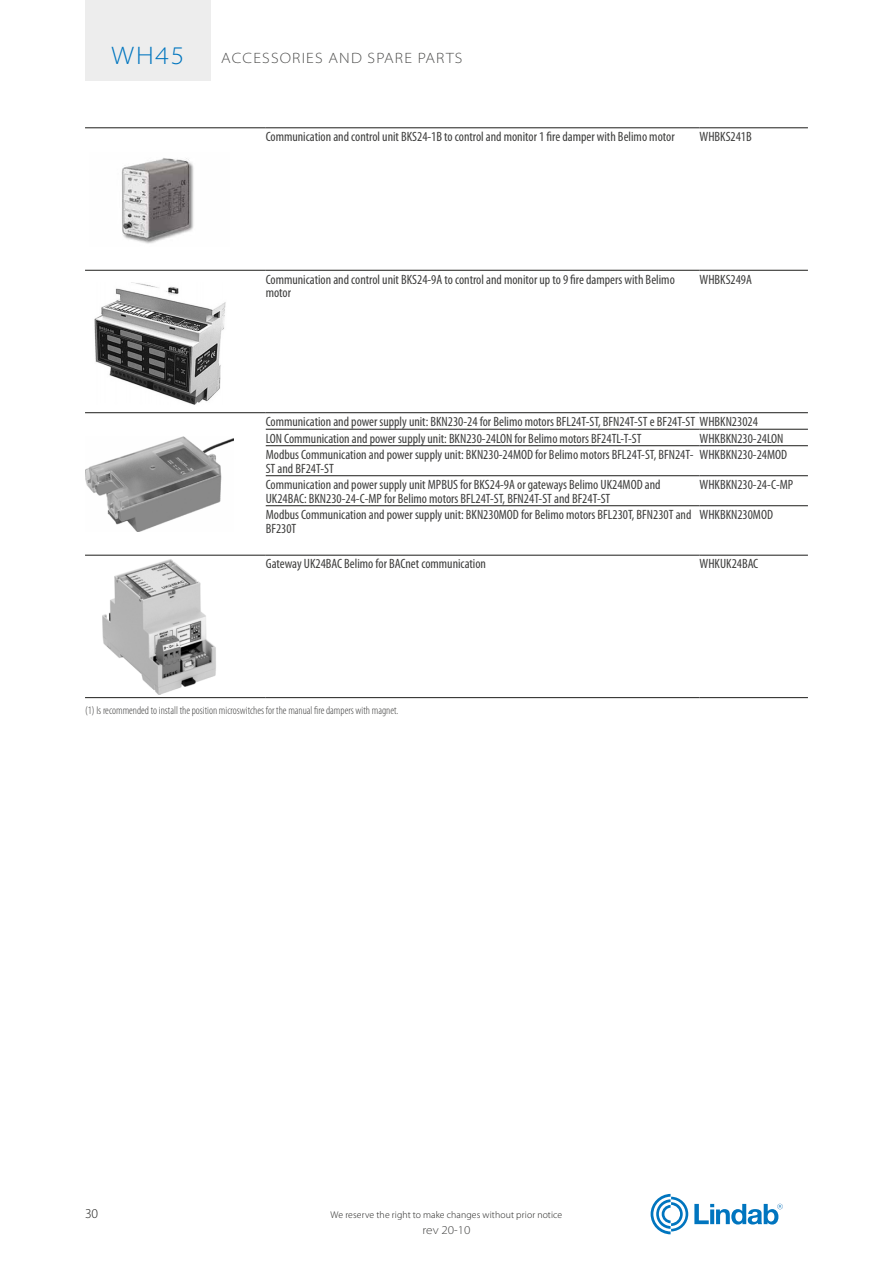
<style>
.page{position:relative;width:893px;height:1263px;background:#fff}
.page>*{position:absolute;margin:0;border:0;box-sizing:border-box;transform-origin:0 0}
.t1{font:300 semi-expanded 25.5px "Myriad Pro";color:#0075bf}
.t2{font:300 semi-expanded 15px "Myriad Pro";color:#4b4b4a}
.t3{font:condensed 13.5px/16.5px "Myriad Pro";color:#3d3d3c}
.t4{font:300 13.5px "Myriad Pro";color:#1d1d1b}
.t5{font:300 semi-expanded 12px "Myriad Pro";color:#3d3d3c}
.t6{font:300 condensed 11.25px "Myriad Pro";color:#3d3d3c}
.t7{font:300 9.75px "Myriad Pro";letter-spacing:.015em;color:#1d1d1b}
</style>
<div class="page">
<hr style="left:85px;top:128px;width:181px;height:1px;background:#1d1d1b">
<hr style="left:266px;top:128px;width:433px;height:1px;background:#1d1d1b">
<hr style="left:699px;top:128px;width:109px;height:1px;background:#1d1d1b">
<hr style="left:85px;top:270px;width:181px;height:1px;background:#1d1d1b">
<hr style="left:266px;top:270px;width:433px;height:1px;background:#1d1d1b">
<hr style="left:699px;top:270px;width:109px;height:1px;background:#1d1d1b">
<hr style="left:85px;top:412px;width:181px;height:1px;background:#1d1d1b">
<hr style="left:266px;top:412px;width:433px;height:1px;background:#1d1d1b">
<hr style="left:699px;top:412px;width:109px;height:1px;background:#1d1d1b">
<hr style="left:266px;top:429px;width:433px;height:1px;background:#1d1d1b">
<hr style="left:699px;top:429px;width:109px;height:1px;background:#1d1d1b">
<hr style="left:266px;top:445px;width:433px;height:1px;background:#1d1d1b">
<hr style="left:699px;top:445px;width:109px;height:1px;background:#1d1d1b">
<hr style="left:266px;top:475px;width:433px;height:1px;background:#1d1d1b">
<hr style="left:699px;top:475px;width:109px;height:1px;background:#1d1d1b">
<hr style="left:266px;top:505px;width:433px;height:1px;background:#1d1d1b">
<hr style="left:699px;top:505px;width:109px;height:1px;background:#1d1d1b">
<hr style="left:85px;top:555px;width:181px;height:1px;background:#1d1d1b">
<hr style="left:266px;top:555px;width:433px;height:1px;background:#1d1d1b">
<hr style="left:699px;top:555px;width:109px;height:1px;background:#1d1d1b">
<hr style="left:85px;top:697px;width:181px;height:1px;background:#1d1d1b">
<hr style="left:266px;top:697px;width:433px;height:1px;background:#1d1d1b">
<hr style="left:699px;top:697px;width:109px;height:1px;background:#1d1d1b">
<img style="left:122px;top:158px;width:72px;height:86px">
<img style="left:94px;top:282px;width:132px;height:123px">
<img style="left:86px;top:437px;width:147px;height:94px">
<img style="left:102px;top:559px;width:114px;height:135px">
<div style="left:85px;top:0;width:125px;height:81px;background:#ededed"></div>
<svg style="left:694px;top:1204px;width:89px;height:20px"></svg>
<svg style="left:651px;top:1194px;width:37px;height:40px"></svg>
<h1 class="t1" style="left:112px;top:40px;width:74px">WH45</h1>
<p class="t2" style="left:221px;top:49px;width:21px">ACCESS</p>
<p class="t2" style="left:280px;top:49px;width:21px">ORIES</p>
<p class="t2" style="left:328px;top:49px;width:12px">AND</p>
<p class="t2" style="left:368px;top:49px;width:10px">SPARE</p>
<p class="t2" style="left:418px;top:49px;width:10px">PARTS</p>
<p class="t3" style="left:266px;top:128px;width:410px">Communication and control unit BKS24-1B to control and monitor 1 fire damper with Belimo motor</p>
<p class="t3" style="left:699px;top:128px;width:54px">WHBKS241B</p>
<p class="t3" style="left:266px;top:272px;width:411px;line-height:13.5px">Communication and control unit BKS24-9A to control and monitor up to 9 fire dampers with Belimo motor</p>
<p class="t3" style="left:699px;top:271px;width:54px">WHBKS249A</p>
<p class="t3" style="left:266px;top:413px;width:494px">Communication and power supply unit: BKN230-24 for Belimo motors BFL24T-ST, BFN24T-ST e BF24T-ST WHBKN23024<br>LON Communication and power supply unit: BKN230-24LON for Belimo motors BF24TL-T-ST</p>
<p class="t3" style="left:266px;top:430px;width:523px;text-align:right">WHKBKN230-24LON<br>Modbus Communication and power supply unit: BKN230-24MOD for Belimo motors BFL24T-ST, BFN24T- WHKBKN230-24MOD</p>
<p class="t3" style="left:266px;top:460px;width:396px">ST and BF24T-ST<br>Communication and power supply unit MPBUS for BKS24-9A or gateways Belimo UK24MOD and</p>
<p class="t3" style="left:266px;top:490px;width:346px">UK24BAC: BKN230-24-C-MP for Belimo motors BFL24T-ST, BFN24T-ST and BF24T-ST</p>
<p class="t3" style="left:699px;top:476px;width:95px">WHKBKN230-24-C-MP</p>
<p class="t3" style="left:266px;top:508px;width:427px;line-height:13.5px">Modbus Communication and power supply unit: BKN230MOD for Belimo motors BFL230T, BFN230T and<br>BF230T</p>
<p class="t3" style="left:699px;top:506px;width:75px">WHKBKN230MOD</p>
<p class="t3" style="left:266px;top:556px;width:222px">Gateway UK24BAC Belimo for BACnet communication</p>
<p class="t3" style="left:699px;top:556px;width:60px">WHKUK24BAC</p>
<p class="t6" style="left:85px;top:704px;width:315px">(1) Is recommended to install the position microswitches for the manual fire dampers with magnet.</p>
<p class="t4" style="left:85px;top:1205px;width:15px">30</p>
<p class="t7" style="left:331px;top:1209px;width:233px">We reserve the right to make changes without prior notice</p>
<p class="t5" style="left:422px;top:1223px;width:50px">REV 20-10</p>
</div>
